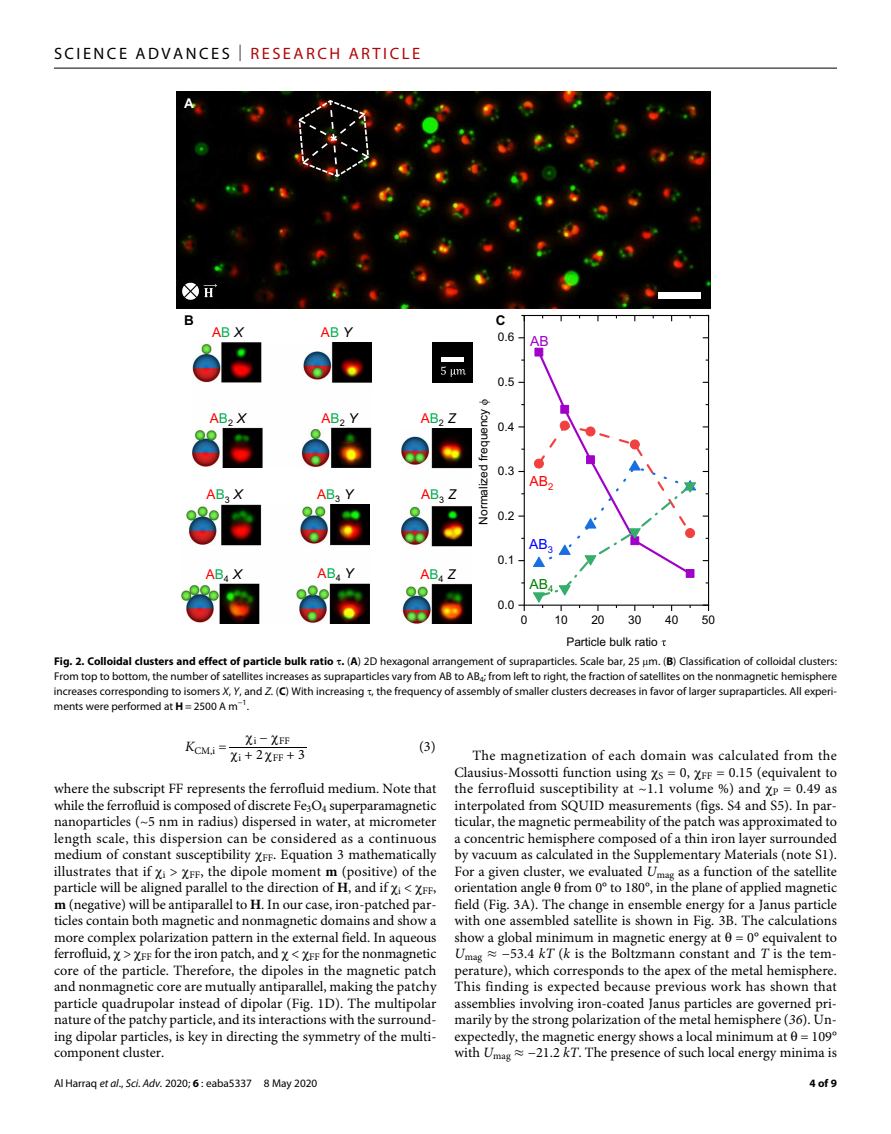
<style>
.page{position:relative;width:891px;height:1134px;background:#fff}
.page>*{position:absolute;margin:0;border:0;box-sizing:border-box;transform-origin:0 0}
.t1{font:16.5px "Myriad Pro";letter-spacing:.15em;color:#000}
.t2{font:14.25px/16.5px "Minion Pro";color:#000;text-align:justify}
.t3{font:13.95px "Arial";color:#008000}
.t4{font:13.95px "Arial";color:#00f}
.t5{font:13.95px "Arial";color:#f00}
.t6{font:13.95px "Arial";color:#a000c8}
.t7{font:13.5px "Arial";color:#f00}
.t8{font:700 13.5px "Arial";color:#000}
.t9{font:700 13.5px "Arial";color:#fff}
.t10{font:12px "Arial";color:#000}
.t11{font:11.25px/15px "Myriad Pro";color:#000;text-align:justify}
.t12{font:700 11.25px "Myriad Pro";color:#000}
.t13{font:10.05px "Minion Pro";color:#000}
.s1{font-weight:300}
.s2{color:#b10508}
.s3{color:#00b050}
.s4{font-style:italic;color:#000}
.s5{font-weight:700}
.s6{font-style:italic}
.s7{font-family:"STIX General"}
</style>
<div class="page">
<hr style="left:54px;top:68px;width:783px;height:1px;background:#000">
<img style="left:181px;top:505px;width:189px;height:118px">
<img style="left:402px;top:428px;width:70px;height:195px">
<img style="left:192px;top:342px;width:179px;height:125px">
<img style="left:177px;top:91px;width:533px;height:217px">
<svg style="left:661px;top:640px;width:5px;height:6px"></svg>
<svg style="left:479px;top:399px;width:11px;height:6px"></svg>
<hr style="left:524px;top:605px;width:185px;height:1px;background:#000">
<hr style="left:524px;top:315px;width:185px;height:1px;background:#000">
<hr style="left:524px;top:316px;width:1px;height:289px;background:#000">
<svg style="left:518px;top:605px;width:7px;height:6px"></svg>
<hr style="left:708px;top:316px;width:1px;height:289px;background:#000">
<svg style="left:532px;top:349px;width:165px;height:262px"></svg>
<div style="left:432px;top:342px;width:40px;height:41px;background:#000"></div>
<hr style="left:441px;top:357px;width:22px;height:4px;background:#fff">
<svg style="left:181px;top:282px;width:36px;height:19px"></svg>
<img style="left:299px;top:100px;width:70px;height:77px">
<div style="left:659px;top:292px;width:42px;height:7px;background:#fff"></div>
<svg style="left:441px;top:366px;width:25px;height:11px"></svg>
<p class="t1" style="left:54px;top:40px;width:368px">SCIENCE ADVANCES <span class="s1">|</span> <span class="s2">RESEARCH ARTICLE</span></p>
<p class="t9" style="left:184px;top:94px;width:11px">A</p>
<p class="t8" style="left:184px;top:312px;width:11px">B</p>
<p class="t7" style="left:212px;top:324px;width:32px">A<span class="s3">B</span> <span class="s4">X</span></p>
<p class="t7" style="left:321px;top:323px;width:32px">A<span class="s3">B</span> <span class="s4">Y</span></p>
<p class="t7" style="left:210px;top:410px;width:38px">A<span class="s3">B</span><sub>2</sub> <span class="s4">X</span></p>
<p class="t7" style="left:322px;top:409px;width:38px">A<span class="s3">B</span><sub>2</sub> <span class="s4">Y</span></p>
<p class="t7" style="left:421px;top:409px;width:37px">A<span class="s3">B</span><sub>2</sub> <span class="s4">Z</span></p>
<p class="t7" style="left:207px;top:486px;width:38px">A<span class="s3">B</span><sub>3</sub> <span class="s4">X</span></p>
<p class="t7" style="left:317px;top:485px;width:38px">A<span class="s3">B</span><sub>3</sub> <span class="s4">Y</span></p>
<p class="t7" style="left:421px;top:486px;width:37px">A<span class="s3">B</span><sub>3</sub> <span class="s4">Z</span></p>
<p class="t7" style="left:206px;top:565px;width:38px">A<span class="s3">B</span><sub>4</sub> <span class="s4">X</span></p>
<p class="t7" style="left:318px;top:564px;width:38px">A<span class="s3">B</span><sub>4</sub> <span class="s4">Y</span></p>
<p class="t7" style="left:420px;top:565px;width:37px">A<span class="s3">B</span><sub>4</sub> <span class="s4">Z</span></p>
<p class="t8" style="left:496px;top:312px;width:11px">C</p>
<p class="t10" style="left:498px;top:329px;width:18px">0.6</p>
<p class="t10" style="left:498px;top:374px;width:18px">0.5</p>
<p class="t10" style="left:475px;top:525px;width:118px;rotate:-90deg">Normalized frequency</p>
<p class="t10" style="left:498px;top:418px;width:18px">0.4</p>
<p class="t10" style="left:498px;top:463px;width:18px">0.3</p>
<p class="t10" style="left:498px;top:508px;width:18px">0.2</p>
<p class="t10" style="left:498px;top:552px;width:18px">0.1</p>
<p class="t10" style="left:498px;top:597px;width:18px">0.0</p>
<p class="t6" style="left:530px;top:332px;width:20px">AB</p>
<p class="t5" style="left:529px;top:472px;width:25px">AB<sub>2</sub></p>
<p class="t4" style="left:529px;top:535px;width:25px">AB<sub>3</sub></p>
<p class="t3" style="left:530px;top:575px;width:25px">AB<sub>4</sub></p>
<p class="t10" style="left:521px;top:612px;width:8px">0</p>
<p class="t10" style="left:555px;top:612px;width:15px">10</p>
<p class="t10" style="left:591px;top:612px;width:15px">20</p>
<p class="t10" style="left:628px;top:612px;width:15px">30</p>
<p class="t10" style="left:665px;top:612px;width:15px">40</p>
<p class="t10" style="left:702px;top:612px;width:15px">50</p>
<p class="t10" style="left:566px;top:634px;width:93px">Particle bulk ratio</p>
<p class="t11" style="left:54px;top:654px;width:785px"><span class="s5">Fig. 2. Colloidal clusters and effect of particle bulk ratio</span> ▼<span class="s5">.</span> (<span class="s5">A</span>) 2D hexagonal arrangement of supraparticles. Scale bar, 25 m. (<span class="s5">B</span>) Classification of colloidal clusters:<br>From top to bottom, the number of satellites increases as supraparticles vary from AB to AB<sub>4</sub>; from left to right, the fraction of satellites on the nonmagnetic hemisphere increases corresponding to isomers <span class="s6">X</span>, <span class="s6">Y</span>, and <span class="s6">Z</span>. (<span class="s5">C</span>) With increasing ▼, the frequency of assembly of smaller clusters decreases in favor of larger supraparticles. All experi&shy;ments were performed at <span class="s5">H</span> = 2500 A m<sup>−1</sup>.</p>
<p class="t2" style="left:239px;top:731px;width:68px;text-align:center"><sub>i</sub> −  <sub>FF<br></sub><sub>i</sub>+2 <sub>FF</sub>+3</p>
<p class="t2" style="left:419px;top:740px;width:18px">(3)</p>
<p class="t2" style="left:54px;top:782px;width:384px">where the subscript FF represents the ferrofluid medium. Note that while the ferrofluid is composed of discrete Fe<sub>3</sub>O<sub>4</sub> superparamagnetic nanoparticles (~5 nm in radius) dispersed in water, at micrometer length scale, this dispersion can be considered as a continuous medium of constant susceptibility <sub>FF</sub>. Equation 3 mathematically illustrates that if <sub>i</sub> &gt; <sub>FF</sub>, the dipole moment <span class="s5">m</span> (positive) of the particle will be aligned parallel to the direction of <span class="s5">H</span>, and if <sub>i</sub> &lt; <sub>FF</sub>, <span class="s5">m</span> (negative) will be antiparallel to <span class="s5">H</span>. In our case, iron-patched par&shy;ticles contain both magnetic and nonmagnetic domains and show a more complex polarization pattern in the external field. In aqueous ferrofluid, &gt; <sub>FF</sub> for the iron patch, and &lt; <sub>FF</sub> for the nonmagnetic core of the particle. Therefore, the dipoles in the magnetic patch and nonmagnetic core are mutually antiparallel, making the patchy particle quadrupolar instead of dipolar (Fig. 1D). The multipolar nature of the patchy particle, and its interactions with the surround&shy;ing dipolar particles, is key in directing the symmetry of the multi&shy;component cluster.</p>
<p class="t13" style="left:185px;top:744px;width:122px"><sup>K</sup>CM,<span class="s7">i</span> <sup>=</sup> <sup>─</sup></p>
<p class="t11" style="left:54px;top:1076px;width:265px">Al Harraq <span class="s6">et al</span>., <span class="s6">Sci. Adv.</span> 2020; <span class="s5">6</span> : eaba5337 8 May 2020</p>
<p class="t2" style="left:454px;top:749px;width:384px;text-indent:18px">The magnetization of each domain was calculated from the Clausius-Mossotti function using <sub>S</sub> = 0, <sub>FF</sub> = 0.15 (equivalent to the ferrofluid susceptibility at ~1.1 volume %) and <sub>P</sub> = 0.49 as interpolated from SQUID measurements (figs. S4 and S5). In par&shy;ticular, the magnetic permeability of the patch was approximated to a concentric hemisphere composed of a thin iron layer surrounded by vacuum as calculated in the Supplementary Materials (note S1).<br>For a given cluster, we evaluated <span class="s6">U</span><sub>mag</sub> as a function of the satellite orientation angle ❑ from 0° to 180°, in the plane of applied magnetic field (Fig. 3A). The change in ensemble energy for a Janus particle with one assembled satellite is shown in Fig. 3B. The calculations show a global minimum in magnetic energy at ❑ = 0° equivalent to <span class="s6">U</span><sub>mag</sub> ≈ −53.4 <span class="s6">kT</span> (<span class="s6">k</span> is the Boltzmann constant and <span class="s6">T</span> is the tem&shy;perature), which corresponds to the apex of the metal hemisphere.<br>This finding is expected because previous work has shown that assemblies involving iron-coated Janus particles are governed pri&shy;marily by the strong polarization of the metal hemisphere (<span class="s6">36</span>). Un&shy;expectedly, the magnetic energy shows a local minimum at ❑ = 109° with <span class="s6">U</span><sub>mag</sub> ≈ −21.2 <span class="s6">kT</span>. The presence of such local energy minima is</p>
<p class="t12" style="left:810px;top:1074px;width:29px">4 of 9</p>
</div>
